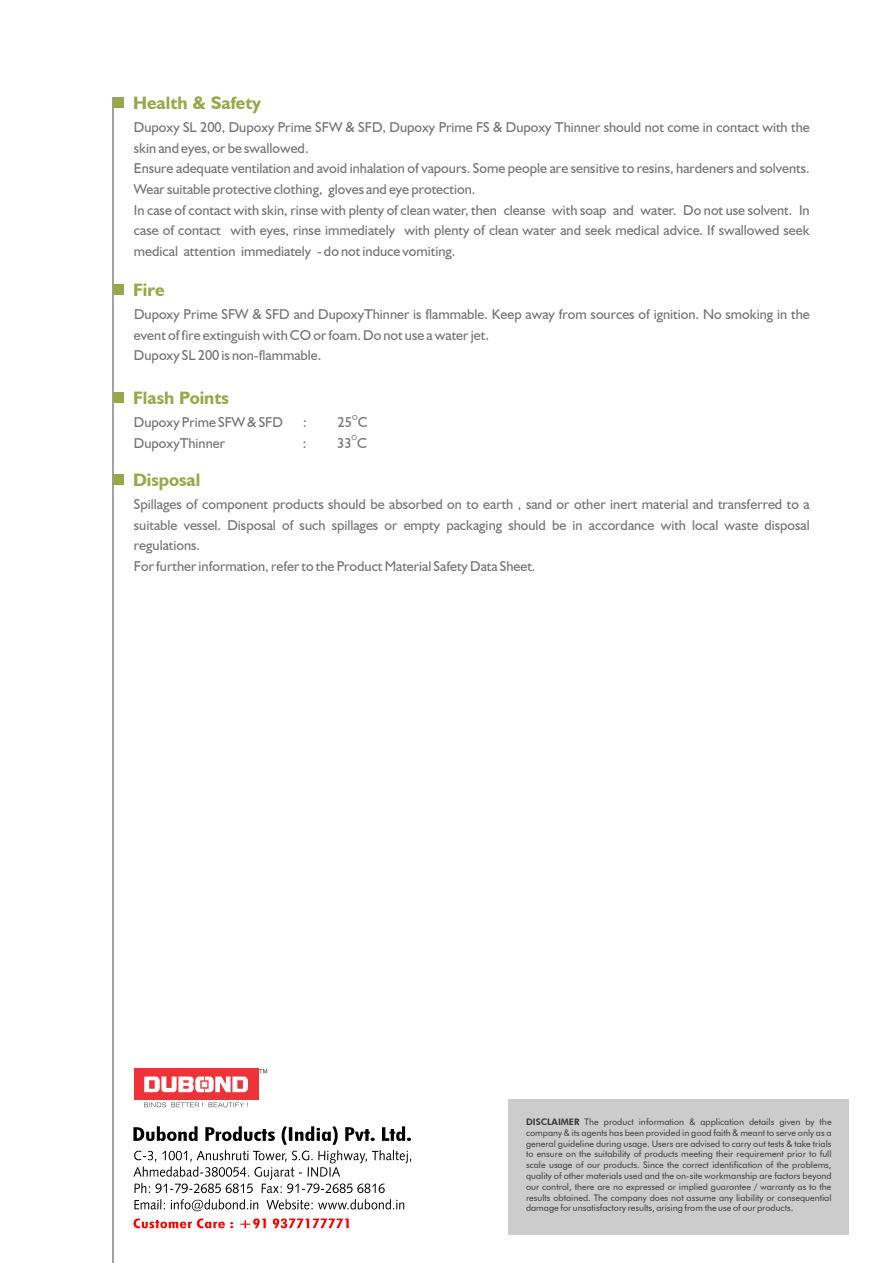
<style>
.page{position:relative;width:893px;height:1263px;background:#fff}
.page>*{position:absolute;margin:0;border:0;box-sizing:border-box;transform-origin:0 0}
.t1{font:700 18px "Humanist 521 BT";color:#96a84a}
.t2{font:14.25px/20.7px "Humanist 521 BT";color:#737375}
.t3{font:9px/10.8px "Futura BT";color:#383336;text-align:justify}
.t4{font:7.2px "Humanist 521 BT";color:#737375}
.s1{font-weight:800}
</style>
<div class="page">
<hr style="left:112px;top:97px;width:2px;height:1166px;background:#969999">
<div style="left:113px;top:284px;width:11px;height:11px;background:#96a84a"></div>
<div style="left:113px;top:392px;width:11px;height:11px;background:#96a84a"></div>
<div style="left:113px;top:474px;width:11px;height:11px;background:#96a84a"></div>
<div style="left:113px;top:97px;width:11px;height:11px;background:#96a84a"></div>
<div style="left:509px;top:1099px;width:340px;height:135px;background:#ccc"></div>
<svg style="left:133px;top:1126px;width:278px;height:85px"></svg>
<svg style="left:133px;top:1218px;width:216px;height:10px"></svg>
<div style="left:134px;top:1069px;width:124px;height:31px;background:#ed3338"></div>
<svg style="left:144px;top:1076px;width:104px;height:16px"></svg>
<svg style="left:144px;top:1102px;width:104px;height:5px"></svg>
<svg style="left:259px;top:1069px;width:8px;height:4px"></svg>
<p class="t1" style="left:133px;top:95px;width:130px">Health &amp; Safety</p>
<p class="t2" style="left:134px;top:118px;width:677px">Dupoxy SL 200, Dupoxy Prime SFW &amp; SFD, Dupoxy Prime FS &amp; Dupoxy Thinner should not come in contact with the skin and eyes, or be swallowed.<br>Ensure adequate ventilation and avoid inhalation of vapours. Some people are sensitive to resins, hardeners and solvents.<br>Wear suitable protective clothing, gloves and eye protection.<br>In case of contact with skin, rinse with plenty of clean water, then cleanse with soap and water. Do not use solvent. In case of contact with eyes, rinse immediately with plenty of clean water and seek medical advice. If swallowed seek medical attention immediately - do not induce vomiting.</p>
<p class="t1" style="left:133px;top:282px;width:33px">Fire</p>
<p class="t2" style="left:134px;top:305px;width:677px">Dupoxy Prime SFW &amp; SFD and DupoxyThinner is flammable. Keep away from sources of ignition. No smoking in the event of fire extinguish with CO or foam. Do not use a water jet.<br>Dupoxy SL 200 is non-flammable.</p>
<p class="t1" style="left:133px;top:390px;width:97px">Flash Points</p>
<p class="t4" style="left:352px;top:414px;width:7px">O</p>
<p class="t2" style="left:134px;top:413px;width:151px">Dupoxy Prime SFW &amp; SFD</p>
<p class="t2" style="left:303px;top:413px;width:5px">:</p>
<p class="t2" style="left:338px;top:413px;width:31px">25 C</p>
<p class="t4" style="left:352px;top:435px;width:7px">O</p>
<p class="t2" style="left:134px;top:433px;width:93px">DupoxyThinner</p>
<p class="t2" style="left:303px;top:433px;width:5px">:</p>
<p class="t2" style="left:337px;top:433px;width:31px">33 C</p>
<p class="t1" style="left:133px;top:472px;width:69px">Disposal</p>
<p class="t2" style="left:134px;top:495px;width:677px">Spillages of component products should be absorbed on to earth , sand or other inert material and transferred to a suitable vessel. Disposal of such spillages or empty packaging should be in accordance with local waste disposal regulations.<br>For further information, refer to the Product Material Safety Data Sheet.</p>
<p class="t3" style="left:526px;top:1117px;width:307px"><span class="s1">DISCLAIMER</span> The product information &amp; application details given by the company &amp; its agents has been provided in good faith &amp; meant to serve only as a general guideline during usage. Users are advised to carry out tests &amp; take trials to ensure on the suitability of products meeting their requirement prior to full scale usage of our products. Since the correct identification of the problems, quality of other materials used and the on-site workmanship are factors beyond our control, there are no expressed or implied guarantee / warranty as to the results obtained. The company does not assume any liability or consequential damage for unsatisfactory results, arising from the use of our products.</p>
</div>
